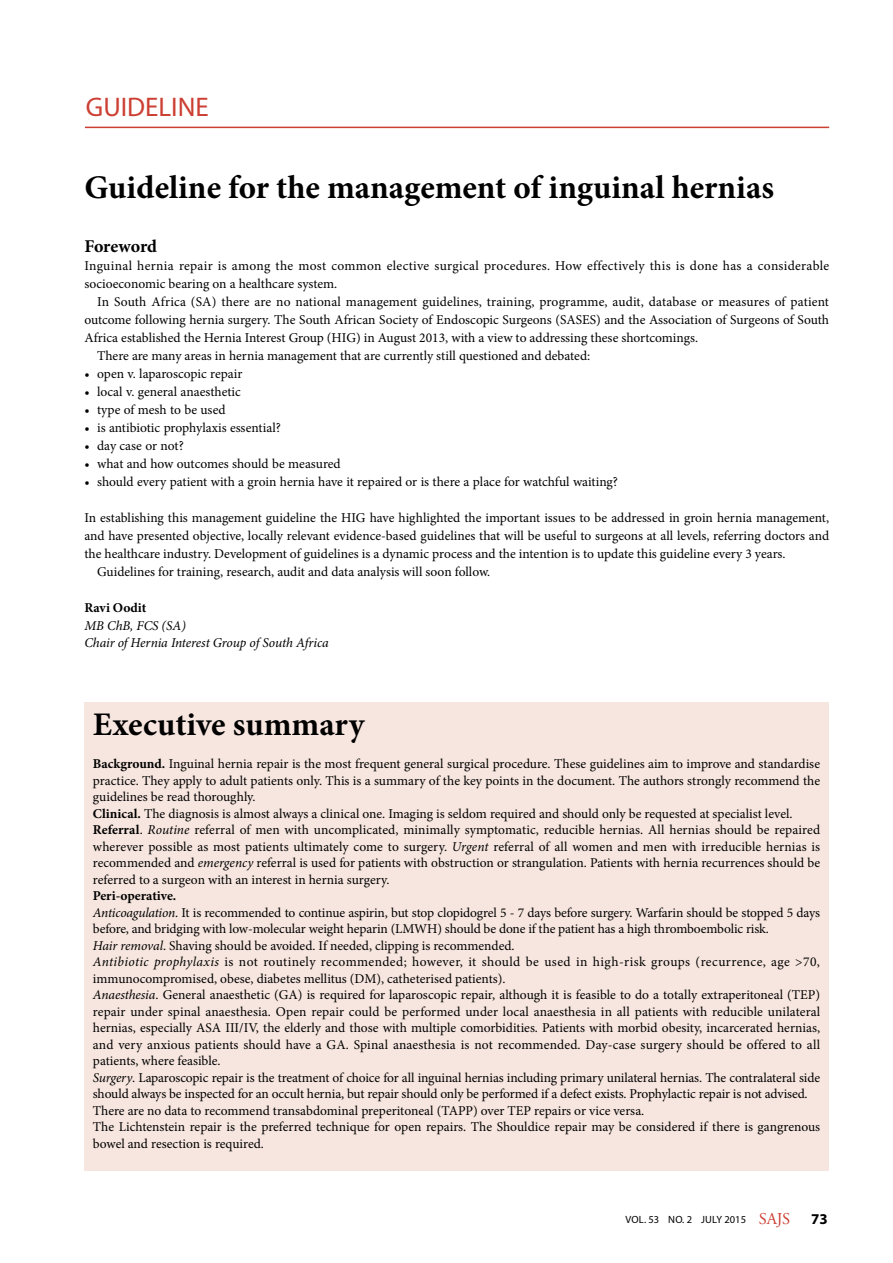
<style>
.page{position:relative;width:893px;height:1263px;background:#fff}
.page>*{position:absolute;margin:0;border:0;box-sizing:border-box;transform-origin:0 0}
.t1{font:700 33px "Minion Pro";color:#000}
.t2{font:27px "Myriad Pro";color:#cc3f33}
.t3{font:700 18px "Minion Pro";letter-spacing:-.01em;color:#000}
.t4{font:700 15px "Myriad Pro";color:#000}
.t5{font:13.5px/16.5px "Minion Pro";color:#000}
.t6{font:italic 13.5px/16.5px "Minion Pro";letter-spacing:-.01em;color:#000}
.t7{font:700 13.5px "Minion Pro";letter-spacing:.005em;color:#000}
.t8{font:10.5px "Myriad Pro";letter-spacing:.01em;color:#000}
.s1{font-weight:700}
.s2{font-style:italic}
.s3{font-family:"Adobe Garamond Pro";font-size:16.5px;color:#cc3f33}
</style>
<div class="page">
<hr style="left:85px;top:127px;width:744px;height:1px;background:#cc3f33">
<div style="left:84px;top:702px;width:745px;height:468px;background:#f7e6df"></div>
<h2 class="t2" style="left:86px;top:90px;width:124px">GUIDELINE</h2>
<h1 class="t1" style="left:84px;top:164px;width:691px">Guideline for the management of inguinal hernias</h1>
<h3 class="t3" style="left:84px;top:234px;width:74px">Foreword</h3>
<p class="t5" style="left:84px;top:257px;width:746px;line-height:18px">Inguinal hernia repair is among the most common elective surgical procedures. How effectively this is done has a considerable socioeconomic bearing on a healthcare system.</p>
<p class="t5" style="left:97px;top:293px;width:733px">In South Africa (SA) there are no national management guidelines, training, programme, audit, database or measures of patient</p>
<p class="t5" style="left:84px;top:311px;width:746px">outcome following hernia surgery. The South African Society of Endoscopic Surgeons (SASES) and the Association of Surgeons of South</p>
<p class="t5" style="left:84px;top:329px;width:615px">Africa established the Hernia Interest Group (HIG) in August 2013, with a view to addressing these shortcomings.</p>
<p class="t5" style="left:97px;top:347px;width:495px">There are many areas in hernia management that are currently still questioned and debated:</p>
<p class="t5" style="left:84px;top:365px;width:159px">• open v. laparoscopic repair</p>
<p class="t5" style="left:84px;top:383px;width:158px">• local v. general anaesthetic</p>
<p class="t5" style="left:84px;top:401px;width:143px">• type of mesh to be used</p>
<p class="t5" style="left:84px;top:419px;width:198px">• is antibiotic prophylaxis essential?</p>
<p class="t5" style="left:84px;top:437px;width:101px">• day case or not?</p>
<p class="t5" style="left:84px;top:455px;width:258px">• what and how outcomes should be measured</p>
<p class="t5" style="left:84px;top:473px;width:535px">• should every patient with a groin hernia have it repaired or is there a place for watchful waiting?</p>
<p class="t5" style="left:84px;top:509px;width:746px">In establishing this management guideline the HIG have highlighted the important issues to be addressed in groin hernia management,</p>
<p class="t5" style="left:84px;top:527px;width:746px">and have presented objective, locally relevant evidence-based guidelines that will be useful to surgeons at all levels, referring doctors and</p>
<p class="t5" style="left:84px;top:545px;width:703px">the healthcare industry. Development of guidelines is a dynamic process and the intention is to update this guideline every 3 years.</p>
<p class="t5" style="left:97px;top:563px;width:395px">Guidelines for training, research, audit and data analysis will soon follow.</p>
<p class="t7" style="left:84px;top:598px;width:64px">Ravi Oodit</p>
<p class="t6" style="left:84px;top:617px;width:246px">MB ChB, FCS (SA)<br>Chair of Hernia Interest Group of South Africa</p>
<h1 class="t1" style="left:93px;top:701px;width:273px">Executive summary</h1>
<p class="t5" style="left:93px;top:756px;width:729px"><span class="s1">Background.</span> Inguinal hernia repair is the most frequent general surgical procedure. These guidelines aim to improve and standardise practice. They apply to adult patients only. This is a summary of the key points in the document. The authors strongly recommend the guidelines be read thoroughly.<br><span class="s1">Clinical.</span> The diagnosis is almost always a clinical one. Imaging is seldom required and should only be requested at specialist level.<br><span class="s1">Referral</span>. <span class="s2">Routine</span> referral of men with uncomplicated, minimally symptomatic, reducible hernias. All hernias should be repaired wherever possible as most patients ultimately come to surgery. <span class="s2">Urgent</span> referral of all women and men with irreducible hernias is recommended and <span class="s2">emergency</span> referral is used for patients with obstruction or strangulation. Patients with hernia recurrences should be referred to a surgeon with an interest in hernia surgery.</p>
<p class="t5" style="left:93px;top:887px;width:729px"><span class="s1">Peri-operative.<br></span><span class="s2">Anticoagulation</span>. It is recommended to continue aspirin, but stop clopidogrel 5 - 7 days before surgery. Warfarin should be stopped 5 days before, and bridging with low-molecular weight heparin (LMWH) should be done if the patient has a high thromboembolic risk.<br><span class="s2">Hair removal</span>. Shaving should be avoided. If needed, clipping is recommended.<br><span class="s2">Antibiotic prophylaxis</span> is not routinely recommended; however, it should be used in high-risk groups (recurrence, age &gt;70, immunocompromised, obese, diabetes mellitus (DM), catheterised patients).<br><span class="s2">Anaesthesia</span>. General anaesthetic (GA) is required for laparoscopic repair, although it is feasible to do a totally extraperitoneal (TEP) repair under spinal anaesthesia. Open repair could be performed under local anaesthesia in all patients with reducible unilateral hernias, especially ASA III/IV, the elderly and those with multiple comorbidities. Patients with morbid obesity, incarcerated hernias, and very anxious patients should have a GA. Spinal anaesthesia is not recommended. Day-case surgery should be offered to all patients, where feasible.<br><span class="s2">Surgery</span>. Laparoscopic repair is the treatment of choice for all inguinal hernias including primary unilateral hernias. The contralateral side should always be inspected for an occult hernia, but repair should only be performed if a defect exists. Prophylactic repair is not advised.<br>There are no data to recommend transabdominal preperitoneal (TAPP) over TEP repairs or vice versa.<br>The Lichtenstein repair is the preferred technique for open repairs. The Shouldice repair may be considered if there is gangrenous bowel and resection is required.</p>
<p class="t8" style="left:625px;top:1213px;width:166px">VOL. 53 NO. 2 JULY 2015 <span class="s3">SAJS</span></p>
<p class="t4" style="left:811px;top:1209px;width:18px">73</p>
</div>
